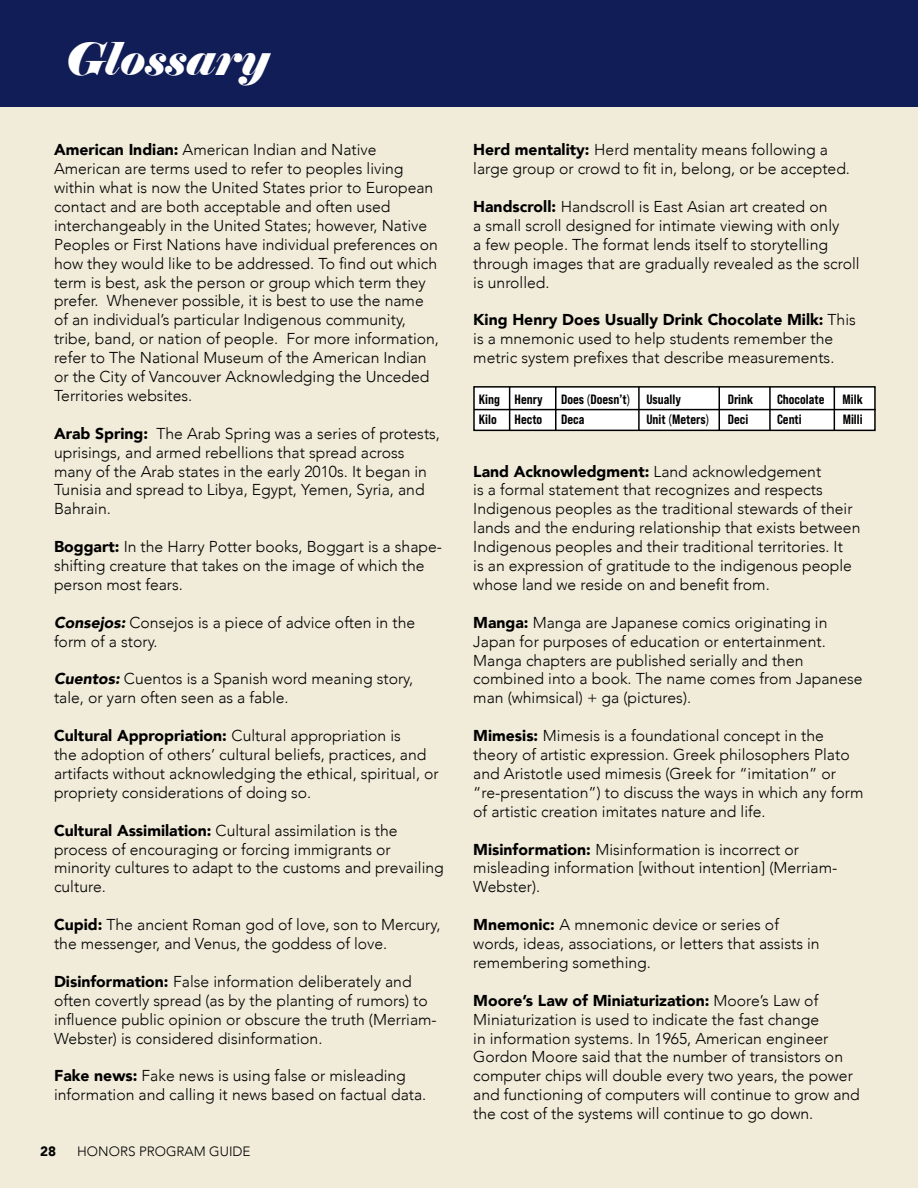
<style>
.page{position:relative;width:918px;height:1188px;background:#f1ecd9}
.page>*{position:absolute;margin:0;border:0;box-sizing:border-box;transform-origin:0 0}
.t1{font:italic 45px "Elephant";color:#fff}
.t2{font:300 15.75px/18.9px "Avenir";color:#000}
.t3{font:13.5px/20.5px "Bebas Neue Pro Sm E Eb";color:#000}
.t4{font:300 13.5px "Avenir";color:#000}
.t5{font:900 13.5px "Avenir";color:#000}
.s1{font-weight:900}
.s2{font-weight:900;font-style:italic}
.s3{font-family:"Source Sans Variable"}
</style>
<div class="page">
<div style="left:0;top:0;width:918px;height:106px;background:#101d56"></div>
<div style="left:474px;top:387px;width:401px;height:43px;background:#fff"></div>
<div style="left:473px;top:386px;width:403px;height:45px;border:2px solid #000"></div>
<hr style="left:509px;top:387px;width:1px;height:43px;background:#000">
<hr style="left:555px;top:387px;width:1px;height:43px;background:#000">
<hr style="left:638px;top:387px;width:2px;height:43px;background:#000">
<hr style="left:718px;top:387px;width:2px;height:43px;background:#000">
<hr style="left:769px;top:387px;width:2px;height:43px;background:#000">
<hr style="left:834px;top:387px;width:1px;height:43px;background:#000">
<hr style="left:474px;top:409px;width:402px;height:1px;background:#000">
<h1 class="t1" style="left:65px;top:30px;width:206px">Glossary</h1>
<p class="t2" style="left:54px;top:140px;width:387px"><span class="s1">American Indian:</span> American Indian and Native American are terms used to refer to peoples living within what is now the United States prior to European contact and are both acceptable and often used interchangeably in the United States; however, Native Peoples or First Nations have individual preferences on how they would like to be addressed. To find out which term is best, ask the person or group which term they prefer. Whenever possible, it is best to use the name of an individual’s particular Indigenous community, tribe, band, or nation of people. For more information, refer to The National Museum of the American Indian or the City of Vancouver Acknowledging the Unceded Territories websites.</p>
<p class="t2" style="left:54px;top:424px;width:388px"><span class="s1">Arab Spring:</span> The Arab Spring was a series of protests, uprisings, and armed rebellions that spread across many of the Arab states in the early 2010s. It began in Tunisia and spread to Libya, Egypt, Yemen, Syria, and Bahrain.</p>
<p class="t2" style="left:54px;top:537px;width:390px"><span class="s1">Boggart:</span> In the Harry Potter books, Boggart is a shape&shy;shifting creature that takes on the image of which the person most fears.</p>
<p class="t2" style="left:54px;top:613px;width:363px"><span class="s2">Consejos:</span> Consejos is a piece of advice often in the form of a story.</p>
<p class="t2" style="left:54px;top:670px;width:361px"><span class="s2">Cuentos:</span> Cuentos is a Spanish word meaning story, tale, or yarn often seen as a fable.</p>
<p class="t2" style="left:54px;top:726px;width:386px"><span class="s1">Cultural Appropriation:</span> Cultural appropriation is<br>the adoption of others’ cultural beliefs, practices, and artifacts without acknowledging the ethical, spiritual, or propriety considerations of doing so.</p>
<p class="t2" style="left:54px;top:821px;width:391px"><span class="s1">Cultural Assimilation:</span> Cultural assimilation is the process of encouraging or forcing immigrants or minority cultures to adapt to the customs and prevailing culture.</p>
<p class="t2" style="left:54px;top:915px;width:388px"><span class="s1">Cupid:</span> The ancient Roman god of love, son to Mercury, the messenger, and Venus, the goddess of love.</p>
<p class="t2" style="left:54px;top:972px;width:384px"><span class="s1">Disinformation:</span> False information deliberately and often covertly spread (as by the planting of rumors) to influence public opinion or obscure the truth (Merriam-Webster) is considered disinformation.</p>
<p class="t2" style="left:54px;top:1066px;width:374px"><span class="s1">Fake news:</span> Fake news is using false or misleading information and calling it news based on factual data.</p>
<p class="t5" style="left:40px;top:1140px;width:17px">28</p>
<p class="t4" style="left:77px;top:1144px;width:175px">HONORS PROGRAM GUIDE</p>
<p class="t2" style="left:473px;top:140px;width:378px"><span class="s1">Herd mentality:</span> Herd mentality means following a large group or crowd to fit in, belong, or be accepted.</p>
<p class="t2" style="left:473px;top:197px;width:388px"><span class="s1">Handscroll:</span> Handscroll is East Asian art created on<br>a small scroll designed for intimate viewing with only<br>a few people. The format lends itself to storytelling through images that are gradually revealed as the scroll is unrolled.</p>
<p class="t2" style="left:473px;top:310px;width:384px"><span class="s1">King Henry Does Usually Drink Chocolate Milk:</span> This is a mnemonic used to help students remember the metric system prefixes that describe measurements.</p>
<p class="t3" style="left:479px;top:389px;width:23px">King<br>Kilo</p>
<p class="t3" style="left:515px;top:389px;width:30px">Henry<br>Hecto</p>
<p class="t3" style="left:561px;top:389px;width:71px">Does <span class="s3">(</span>Doesn’t<span class="s3">)<br></span>Deca</p>
<p class="t3" style="left:646px;top:389px;width:65px">Usually<br>Unit <span class="s3">(</span>Meters<span class="s3">)</span></p>
<p class="t3" style="left:728px;top:389px;width:27px">Drink<br>Deci</p>
<p class="t3" style="left:777px;top:389px;width:49px">Chocolate<br>Centi</p>
<p class="t3" style="left:843px;top:389px;width:22px">Milk<br>Milli</p>
<p class="t2" style="left:473px;top:462px;width:389px"><span class="s1">Land Acknowledgment:</span> Land acknowledgement<br>is a formal statement that recognizes and respects Indigenous peoples as the traditional stewards of their lands and the enduring relationship that exists between Indigenous peoples and their traditional territories. It<br>is an expression of gratitude to the indigenous people whose land we reside on and benefit from.</p>
<p class="t2" style="left:473px;top:613px;width:391px"><span class="s1">Manga:</span> Manga are Japanese comics originating in Japan for purposes of education or entertainment.<br>Manga chapters are published serially and then combined into a book. The name comes from Japanese man (whimsical) + ga (pictures).</p>
<p class="t2" style="left:473px;top:726px;width:392px"><span class="s1">Mimesis:</span> Mimesis is a foundational concept in the theory of artistic expression. Greek philosophers Plato and Aristotle used mimesis (Greek for “imitation” or “re-presentation”) to discuss the ways in which any form of artistic creation imitates nature and life.</p>
<p class="t2" style="left:473px;top:840px;width:366px"><span class="s1">Misinformation:</span> Misinformation is incorrect or misleading information [without intention] (Merriam-<br>Webster).</p>
<p class="t2" style="left:473px;top:915px;width:348px"><span class="s1">Mnemonic:</span> A mnemonic device or series of words, ideas, associations, or letters that assists in remembering something.</p>
<p class="t2" style="left:473px;top:991px;width:388px"><span class="s1">Moore’s Law of Miniaturization:</span> Moore’s Law of Miniaturization is used to indicate the fast change<br>in information systems. In 1965, American engineer Gordon Moore said that the number of transistors on computer chips will double every two years, the power and functioning of computers will continue to grow and the cost of the systems will continue to go down.</p>
</div>
